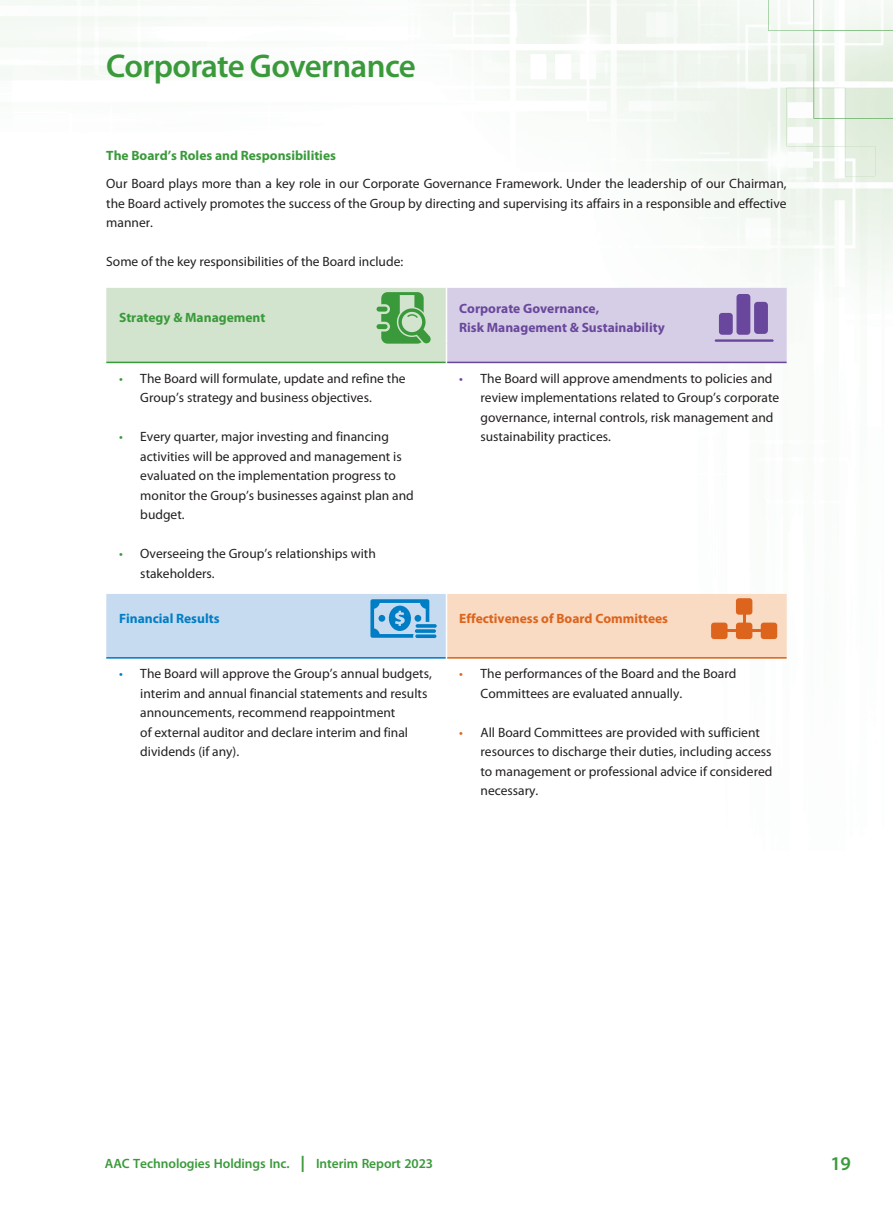
<style>
.page{position:relative;width:893px;height:1212px;background:#fff}
.page>*{position:absolute;margin:0;border:0;box-sizing:border-box;transform-origin:0 0}
.t1{font:600 33px "Myriad Pro";letter-spacing:-.02em;color:#3a9a3b}
.t2{font:600 19.5px "Myriad Pro";color:#3a9a3b}
.t3{font:13.5px/19.5px "Myriad Pro";color:#231f20}
.t4{font:700 13.5px "Myriad Pro";color:#3a9a3b}
.t5{font:700 13.5px/19.5px "Myriad Pro";color:#69479c}
.t6{font:600 13.5px "Myriad Pro";letter-spacing:-.005em;color:#3a9a3b}
.t7{font:700 13.5px "Myriad Pro";color:#dc641c}
.t8{font:700 13.5px "Myriad Pro";color:#007ec5}
.s1{color:#3a9a3b}
.s2{color:#69479c}
.s3{color:#007ec5}
.s4{color:#dc641c}
.s5{font-size:16.2px}
</style>
<div class="page">
<svg style="left:768px;top:0;width:125px;height:176px"></svg>
<svg style="left:106px;top:288px;width:681px;height:84px;background:#d3dad8"></svg>
<hr style="left:715px;top:339px;width:59px;height:3px;background:#69479c">
<div style="left:736px;top:294px;width:14px;height:41px;background:#69479c;border-radius:3px"></div>
<div style="left:719px;top:313px;width:14px;height:22px;background:#69479c;border-radius:3px"></div>
<div style="left:754px;top:302px;width:14px;height:32px;background:#69479c;border-radius:4px"></div>
<hr style="left:106px;top:362px;width:340px;height:1px;background:#3a9a3b">
<hr style="left:447px;top:362px;width:340px;height:1px;background:#69479c">
<svg style="left:106px;top:580px;width:681px;height:87px"></svg>
<svg style="left:416px;top:624px;width:21px;height:4px"></svg>
<svg style="left:415px;top:629px;width:21px;height:4px"></svg>
<svg style="left:415px;top:634px;width:21px;height:4px"></svg>
<hr style="left:726px;top:629px;width:36px;height:3px;background:#dc641c">
<hr style="left:743px;top:607px;width:2px;height:26px;background:#dc641c">
<div style="left:761px;top:623px;width:16px;height:16px;background:#dc641c;border-radius:3px"></div>
<div style="left:736px;top:623px;width:16px;height:16px;background:#dc641c;border-radius:3px"></div>
<div style="left:711px;top:623px;width:16px;height:16px;background:#dc641c;border-radius:3px"></div>
<div style="left:736px;top:598px;width:16px;height:17px;background:#dc641c;border-radius:3px"></div>
<hr style="left:106px;top:657px;width:340px;height:1px;background:#007ec5">
<hr style="left:447px;top:657px;width:340px;height:1px;background:#dc641c">
<h1 class="t1" style="left:106px;top:45px;width:311px">Corporate Governance</h1>
<p class="t4" style="left:106px;top:147px;width:231px">The Board’s Roles and Responsibilities</p>
<p class="t3" style="left:106px;top:174px;width:682px;text-align:justify">Our Board plays more than a key role in our Corporate Governance Framework. Under the leadership of our Chairman, the Board actively promotes the success of the Group by directing and supervising its affairs in a responsible and effective manner.</p>
<p class="t3" style="left:106px;top:252px;width:298px">Some of the key responsibilities of the Board include:</p>
<p class="t4" style="left:119px;top:309px;width:148px">Strategy &amp; Management</p>
<p class="t5" style="left:459px;top:298px;width:207px">Corporate Governance,<br>Risk Management &amp; Sustainability</p>
<p class="t3" style="left:140px;top:368px;width:267px;text-indent:-21px"><span class="s1">•</span> The Board will formulate, update and refine the<br>Group’s strategy and business objectives.</p>
<p class="t3" style="left:140px;top:427px;width:275px;text-indent:-21px"><span class="s1">•</span> Every quarter, major investing and financing activities will be approved and management is evaluated on the implementation progress to monitor the Group’s businesses against plan and budget.</p>
<p class="t3" style="left:140px;top:544px;width:237px;text-indent:-21px"><span class="s1">•</span> Overseeing the Group’s relationships with stakeholders.</p>
<p class="t3" style="left:480px;top:368px;width:300px;text-indent:-21px"><span class="s2">•</span> The Board will approve amendments to policies and review implementations related to Group’s corporate governance, internal controls, risk management and sustainability practices.</p>
<p class="t8" style="left:119px;top:610px;width:102px">Financial Results</p>
<p class="t7" style="left:459px;top:610px;width:210px">Effectiveness of Board Committees</p>
<p class="t3" style="left:140px;top:664px;width:293px;text-indent:-21px"><span class="s3">•</span> The Board will approve the Group’s annual budgets, interim and annual financial statements and results announcements, recommend reappointment<br>of external auditor and declare interim and final dividends (if any).</p>
<p class="t3" style="left:480px;top:664px;width:257px;text-indent:-21px"><span class="s4">•</span> The performances of the Board and the Board<br>Committees are evaluated annually.</p>
<p class="t3" style="left:480px;top:722px;width:293px;text-indent:-21px"><span class="s4">•</span> All Board Committees are provided with sufficient resources to discharge their duties, including access to management or professional advice if considered necessary.</p>
<p class="t6" style="left:105px;top:1155px;width:330px">AAC Technologies Holdings Inc. <span class="s5">|</span> Interim Report 2023</p>
<h2 class="t2" style="left:830px;top:1151px;width:22px">19</h2>
</div>
